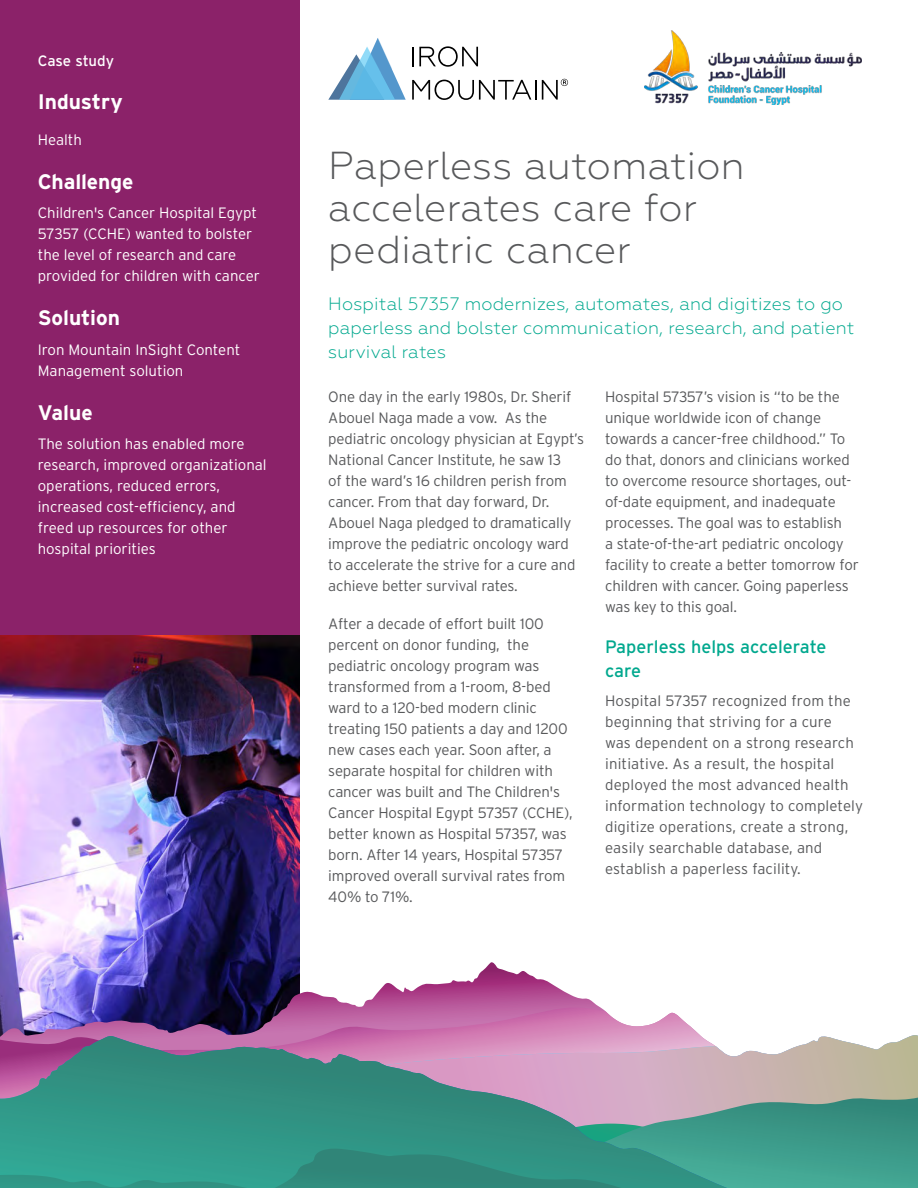
<style>
.page{position:relative;width:918px;height:1188px;background:#fff}
.page>*{position:absolute;margin:0;border:0;box-sizing:border-box;transform-origin:0 0}
.Headline_Text{font:300 39px/42px "Geometria";letter-spacing:.005em;color:#58595b}
.Sidebar_Header_-White{font:700 21px "Interstate";letter-spacing:-.005em;color:#fff}
.SubHeadline_Text{font:300 18px/24px "Geometria";letter-spacing:.01em;color:#00a88e}
.Body_Header{font:18px/24px "Interstate";color:#00a88e}
.Body_Copy{font:300 15px/21px "Interstate";letter-spacing:-.01em;color:#58595b}
.Sidebar_Copy_-_white{font:300 15px/21px "Interstate";color:#fff}
.Body_Copy-2{font:300 15px/21px "Interstate";letter-spacing:.01em;color:#58595b}
.Asset_Type{font:15px "Interstate";letter-spacing:-.01em;color:#fff}
</style>
<div class="page">
<div style="left:0;top:0;width:299px;height:1099px;background:#8b2269"></div>
<svg style="left:328px;top:38px;width:78px;height:62px"></svg>
<svg style="left:412px;top:46px;width:66px;height:21px"></svg>
<svg style="left:412px;top:80px;width:124px;height:20px"></svg>
<svg style="left:542px;top:79px;width:26px;height:21px"></svg>
<img style="left:644px;top:30px;width:218px;height:75px">
<img style="left:0;top:635px;width:299px;height:327px">
<svg style="left:0;top:962px;width:601px;height:46px"></svg>
<svg style="left:0;top:1008px;width:700px;height:28px;background:#a268a1"></svg>
<svg style="left:368px;top:1035px;width:550px;height:62px"></svg>
<svg style="left:0;top:1036px;width:727px;height:61px;background:#928ca2"></svg>
<svg style="left:0;top:1097px;width:918px;height:91px;background:#3e978a"></svg>
<p class="Asset_Type" style="left:38px;top:52px;width:78px">Case study</p>
<p class="Sidebar_Header_-White" style="left:38px;top:89px;width:87px">Industry</p>
<p class="Sidebar_Copy_-_white" style="left:38px;top:129px;width:46px">Health</p>
<p class="Sidebar_Header_-White" style="left:38px;top:169px;width:97px">Challenge</p>
<p class="Sidebar_Copy_-_white" style="left:38px;top:203px;width:224px">Children's Cancer Hospital Egypt<br>57357 (CCHE) wanted to bolster the level of research and care provided for children with cancer</p>
<p class="Sidebar_Header_-White" style="left:38px;top:305px;width:84px">Solution</p>
<p class="Sidebar_Copy_-_white" style="left:38px;top:339px;width:204px">Iron Mountain InSight Content<br>Management solution</p>
<p class="Sidebar_Header_-White" style="left:38px;top:400px;width:56px">Value</p>
<p class="Sidebar_Copy_-_white" style="left:38px;top:434px;width:230px">The solution has enabled more research, improved organizational operations, reduced errors, increased cost-efficiency, and freed up resources for other hospital priorities</p>
<p class="Headline_Text" style="left:328px;top:144px;width:418px">Paperless automation accelerates care for pediatric cancer</p>
<p class="SubHeadline_Text" style="left:328px;top:292px;width:528px">Hospital 57357 modernizes, automates, and digitizes to go paperless and bolster communication, research, and patient survival rates</p>
<p class="Body_Copy" style="left:328px;top:386px;width:257px">One day in the early 1980s, Dr. Sherif Abouel Naga made a vow. As the pediatric oncology physician at Egypt’s National Cancer Institute, he saw 13<br>of the ward’s 16 children perish from cancer. From that day forward, Dr.<br>Abouel Naga pledged to dramatically improve the pediatric oncology ward to accelerate the strive for a cure and achieve better survival rates.</p>
<p class="Body_Copy" style="left:328px;top:613px;width:246px">After a decade of effort built 100 percent on donor funding, the pediatric oncology program was transformed from a 1-room, 8-bed ward to a 120-bed modern clinic treating 150 patients a day and 1200 new cases each year. Soon after, a separate hospital for children with cancer was built and The Children's<br>Cancer Hospital Egypt 57357 (CCHE), better known as Hospital 57357, was born. After 14 years, Hospital 57357 improved overall survival rates from<br>40% to 71%.</p>
<p class="Body_Copy" style="left:605px;top:386px;width:255px">Hospital 57357’s vision is “to be the unique worldwide icon of change towards a cancer-free childhood.” To do that, donors and clinicians worked to overcome resource shortages, out&shy;of-date equipment, and inadequate processes. The goal was to establish<br>a state-of-the-art pediatric oncology facility to create a better tomorrow for children with cancer. Going paperless was key to this goal.</p>
<p class="Body_Header" style="left:605px;top:634px;width:223px">Paperless helps accelerate care</p>
<p class="Body_Copy-2" style="left:605px;top:690px;width:260px">Hospital 57357 recognized from the beginning that striving for a cure<br>was dependent on a strong research initiative. As a result, the hospital deployed the most advanced health information technology to completely digitize operations, create a strong, easily searchable database, and establish a paperless facility.</p>
</div>
